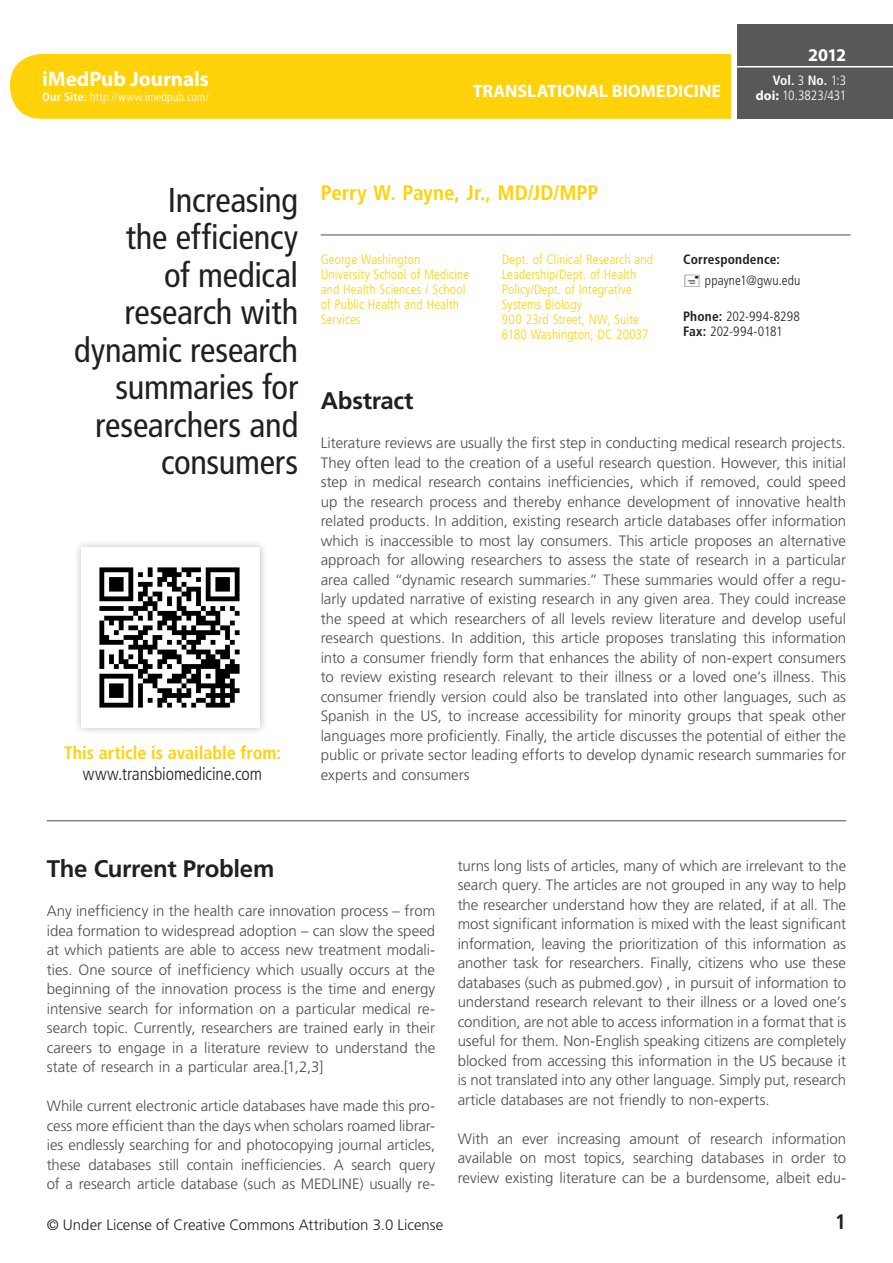
<style>
.page{position:relative;width:893px;height:1263px;background:#fff}
.page>*{position:absolute;margin:0;border:0;box-sizing:border-box;transform-origin:0 0}
._01_TIT{font:condensed 34.5px/37.5px "Frutiger LT Std";letter-spacing:-.01em;color:#231f20;text-align:right}
._02-Subtit{font:700 24px "Frutiger LT Std";letter-spacing:-.015em;color:#231f20}
._04-Autores-nombres{font:700 condensed 21px "Frutiger LT Std";color:#ffd20a}
.t1{font:700 21px "Myriad Pro";letter-spacing:-.005em;color:#fff}
._01-txt_80{font:700 condensed 21px "Frutiger LT Std";color:#231f20}
.TXT{font:700 18px "Myriad Pro";letter-spacing:-.005em;color:#fff}
.t2{font:700 condensed 18px "Frutiger LT Std";color:#ffd20a}
.t3{font:300 condensed 18px "Frutiger LT Std";letter-spacing:-.005em;color:#231f20}
._01-txt_80-2{font:300 15px/19.5px "Frutiger LT Std";letter-spacing:-.005em;color:#4b4c4d;text-align:justify}
.t4{font:300 15px "Frutiger LT Std";color:#231f20}
._04a-Autores{font:300 condensed 13.5px/15px "Frutiger LT Std";letter-spacing:.005em;color:#ffd20a}
._04a-Autores-2{font:300 condensed 13.5px/15px "Frutiger LT Std";color:#231f20}
._04a-Autores-3{font:700 condensed 13.5px/21px "Frutiger LT Std";letter-spacing:.015em;color:#231f20}
.t5{font:300 condensed 13.5px "Frutiger LT Std";letter-spacing:-.005em;color:#fff}
.t6{font:700 condensed 13.5px "Frutiger LT Std";color:#fff}
.t7{font:300 condensed 12px "Frutiger LT Std";letter-spacing:.015em;color:#fff}
.s1{font-weight:700}
.s2{font-weight:300}
.s3{font-family:"Myriad Pro";font-weight:700;font-stretch:normal}
</style>
<div class="page">
<div style="left:10px;top:54px;width:775px;height:65px;background:#ffd20a;border-radius:32px"></div>
<div style="left:736px;top:24px;width:157px;height:95px;background:#57585a"></div>
<div style="left:732px;top:0;width:5px;height:126px;background:#fff"></div>
<hr style="left:736px;top:66px;width:157px;height:1px;background:#fff">
<hr style="left:47px;top:820px;width:799px;height:1px;background:#4b4c4d">
<hr style="left:321px;top:235px;width:529px;height:1px;background:#4b4c4d">
<div style="left:73px;top:539px;width:195px;height:197px;background:#231f20;opacity:.3"></div>
<div style="left:81px;top:547px;width:179px;height:180px;background:#fff"></div>
<img style="left:99px;top:567px;width:141px;height:141px">
<p class="t1" style="left:42px;top:65px;width:168px">iMedPub Journals</p>
<p class="t7" style="left:42px;top:90px;width:168px"><span class="s1">Our Site:</span> http://www.imedpub.com/</p>
<p class="TXT" style="left:473px;top:79px;width:250px">TRANSLATIONAL BIOMEDICINE</p>
<p class="TXT" style="left:808px;top:43px;width:39px">2012</p>
<p class="t6" style="left:773px;top:72px;width:75px">Vol. <span class="s2">3</span> No. <span class="s2">1:3</span></p>
<p class="t5" style="left:756px;top:87px;width:92px"><span class="s3">doi:</span> 10.3823/431</p>
<p class="_01_TIT" style="left:74px;top:181px;width:225px">Increasing<br>the efficiency<br>of medical research with dynamic research summaries for researchers and consumers</p>
<p class="t2" style="left:64px;top:742px;width:218px">This article is available from:</p>
<p class="t3" style="left:83px;top:763px;width:181px">www.transbiomedicine.com</p>
<p class="_04-Autores-nombres" style="left:321px;top:180px;width:279px">Perry W. Payne, Jr., MD/JD/MPP</p>
<p class="_04a-Autores" style="left:321px;top:252px;width:150px">George Washington<br>University School of Medicine and Health Sciences / School of Public Health and Health<br>Services</p>
<p class="_04a-Autores" style="left:502px;top:252px;width:153px">Dept. of Clinical Research and<br>Leadership/Dept. of Health<br>Policy/Dept. of Integrative<br>Systems Biology</p>
<p class="_04a-Autores" style="left:502px;top:312px;width:148px">900 23rd Street, NW, Suite<br>6180 Washington, DC 20037</p>
<p class="_04a-Autores-3" style="left:705px;top:249px;width:97px;text-indent:-22px">Correspondence: <span class="s2">ppayne1@gwu.edu</span></p>
<p class="_04a-Autores-2" style="left:683px;top:309px;width:118px"><span class="s1">Phone:</span> 202-994-8298<br><span class="s1">Fax:</span> 202-994-0181</p>
<p class="_02-Subtit" style="left:321px;top:387px;width:94px">Abstract</p>
<p class="_01-txt_80-2" style="left:321px;top:434px;width:527px">Literature reviews are usually the first step in conducting medical research projects.<br>They often lead to the creation of a useful research question. However, this initial step in medical research contains inefficiencies, which if removed, could speed up the research process and thereby enhance development of innovative health related products. In addition, existing research article databases offer information which is inaccessible to most lay consumers. This article proposes an alternative approach for allowing researchers to assess the state of research in a particular area called “dynamic research summaries.” These summaries would offer a regu&shy;larly updated narrative of existing research in any given area. They could increase the speed at which researchers of all levels review literature and develop useful research questions. In addition, this article proposes translating this information into a consumer friendly form that enhances the ability of non-expert consumers to review existing research relevant to their illness or a loved one’s illness. This consumer friendly version could also be translated into other languages, such as Spanish in the US, to increase accessibility for minority groups that speak other languages more proficiently. Finally, the article discusses the potential of either the public or private sector leading efforts to develop dynamic research summaries for experts and consumers</p>
<p class="_02-Subtit" style="left:47px;top:855px;width:229px">The Current Problem</p>
<p class="_01-txt_80-2" style="left:47px;top:902px;width:390px">Any inefficiency in the health care innovation process – from idea formation to widespread adoption – can slow the speed at which patients are able to access new treatment modali&shy;ties. One source of inefficiency which usually occurs at the beginning of the innovation process is the time and energy intensive search for information on a particular medical re&shy;search topic. Currently, researchers are trained early in their careers to engage in a literature review to understand the state of research in a particular area.[1,2,3]</p>
<p class="_01-txt_80-2" style="left:47px;top:1097px;width:390px">While current electronic article databases have made this pro&shy;cess more efficient than the days when scholars roamed librar&shy;ies endlessly searching for and photocopying journal articles, these databases still contain inefficiencies. A search query of a research article database (such as MEDLINE) usually re-</p>
<p class="_01-txt_80-2" style="left:458px;top:856px;width:390px">turns long lists of articles, many of which are irrelevant to the search query. The articles are not grouped in any way to help the researcher understand how they are related, if at all. The most significant information is mixed with the least significant information, leaving the prioritization of this information as another task for researchers. Finally, citizens who use these databases (such as pubmed.gov) , in pursuit of information to understand research relevant to their illness or a loved one’s condition, are not able to access information in a format that is useful for them. Non-English speaking citizens are completely blocked from accessing this information in the US because it is not translated into any other language. Simply put, research article databases are not friendly to non-experts.</p>
<p class="_01-txt_80-2" style="left:458px;top:1129px;width:390px">With an ever increasing amount of research information available on most topics, searching databases in order to review existing literature can be a burdensome, albeit edu-</p>
<p class="t4" style="left:47px;top:1216px;width:398px">© Under License of Creative Commons Attribution 3.0 License</p>
<p class="_01-txt_80" style="left:835px;top:1209px;width:12px">1</p>
</div>
